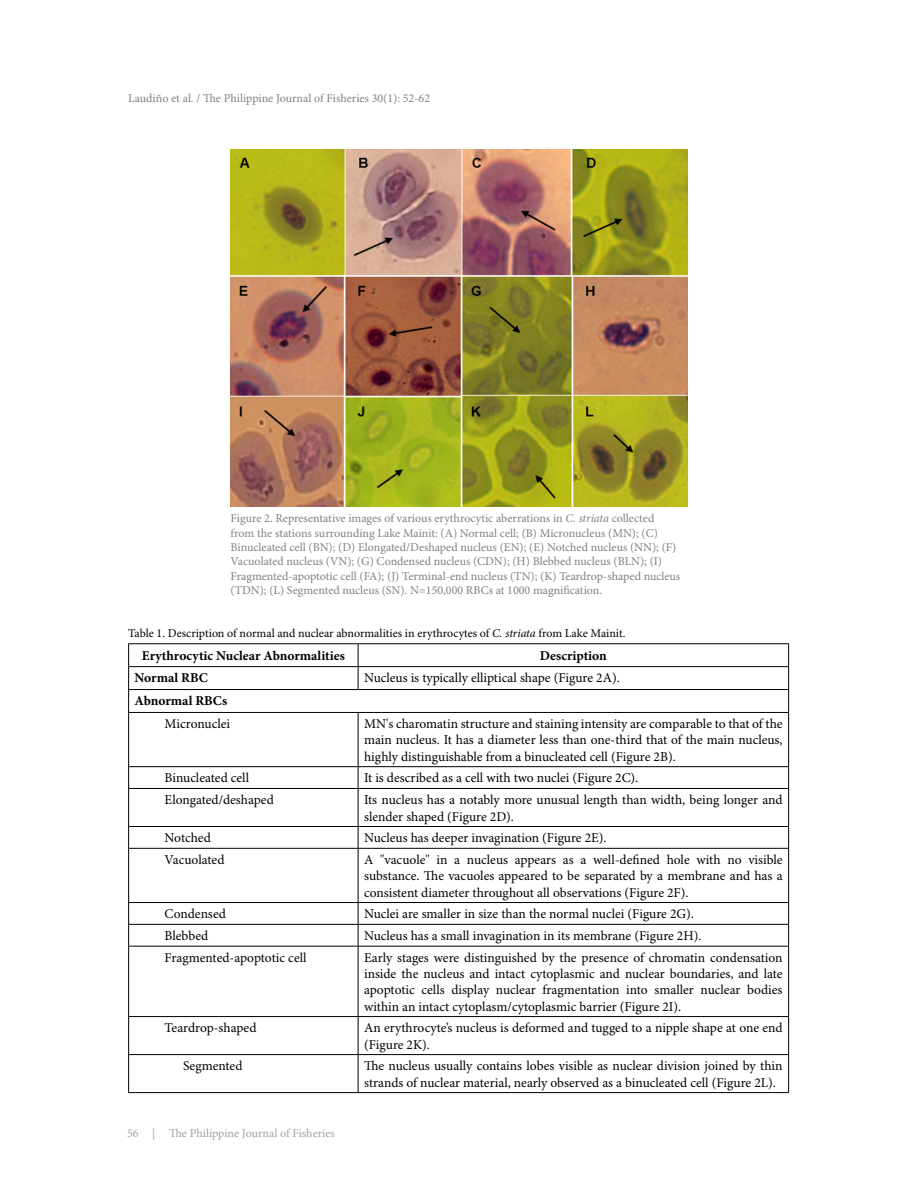
<style>
.page{position:relative;width:918px;height:1188px;background:#fff}
.page>*{position:absolute;margin:0;border:0;box-sizing:border-box;transform-origin:0 0}
.t1{font:13.5px/16.2px "Minion Pro";color:#000;text-align:justify}
.t2{font:700 13.5px "Minion Pro";color:#000}
.t3{font:12px/14.4px "Minion Pro";color:#7e8083}
.t4{font:12px "Minion Pro";color:#000}
.t5{font:12px "Minion Pro";color:#a0a1a5}
.s1{font-style:italic}
</style>
<div class="page">
<img style="left:231px;top:149px;width:456px;height:358px">
<hr style="left:128px;top:643px;width:230px;height:1px;background:#000">
<hr style="left:358px;top:643px;width:431px;height:1px;background:#000">
<hr style="left:128px;top:666px;width:230px;height:1px;background:#000">
<hr style="left:358px;top:666px;width:431px;height:1px;background:#000">
<svg style="left:358px;top:644px;width:1px;height:45px"></svg>
<hr style="left:128px;top:713px;width:1px;height:53px;background:#000">
<hr style="left:358px;top:713px;width:1px;height:53px;background:#000">
<hr style="left:788px;top:713px;width:1px;height:53px;background:#000">
<hr style="left:128px;top:766px;width:230px;height:1px;background:#000">
<svg style="left:128px;top:767px;width:1px;height:21px"></svg>
<hr style="left:358px;top:766px;width:431px;height:1px;background:#000">
<svg style="left:358px;top:767px;width:1px;height:21px"></svg>
<svg style="left:788px;top:767px;width:1px;height:21px"></svg>
<hr style="left:128px;top:788px;width:230px;height:1px;background:#000">
<hr style="left:128px;top:789px;width:1px;height:37px;background:#000">
<hr style="left:358px;top:788px;width:431px;height:1px;background:#000">
<hr style="left:358px;top:789px;width:1px;height:37px;background:#000">
<hr style="left:788px;top:789px;width:1px;height:37px;background:#000">
<hr style="left:128px;top:826px;width:230px;height:1px;background:#000">
<svg style="left:128px;top:827px;width:1px;height:21px"></svg>
<hr style="left:358px;top:826px;width:431px;height:1px;background:#000">
<svg style="left:358px;top:827px;width:1px;height:21px"></svg>
<svg style="left:788px;top:827px;width:1px;height:21px"></svg>
<hr style="left:128px;top:848px;width:230px;height:1px;background:#000">
<hr style="left:128px;top:849px;width:1px;height:53px;background:#000">
<hr style="left:358px;top:848px;width:431px;height:1px;background:#000">
<hr style="left:358px;top:849px;width:1px;height:53px;background:#000">
<hr style="left:788px;top:849px;width:1px;height:53px;background:#000">
<hr style="left:128px;top:902px;width:230px;height:1px;background:#000">
<hr style="left:358px;top:902px;width:431px;height:1px;background:#000">
<hr style="left:128px;top:924px;width:230px;height:1px;background:#000">
<svg style="left:128px;top:903px;width:1px;height:43px"></svg>
<hr style="left:358px;top:924px;width:431px;height:1px;background:#000">
<svg style="left:358px;top:903px;width:1px;height:43px"></svg>
<svg style="left:788px;top:903px;width:1px;height:43px"></svg>
<hr style="left:128px;top:946px;width:230px;height:1px;background:#000">
<hr style="left:128px;top:947px;width:1px;height:69px;background:#000">
<hr style="left:358px;top:946px;width:431px;height:1px;background:#000">
<hr style="left:358px;top:947px;width:1px;height:69px;background:#000">
<hr style="left:788px;top:947px;width:1px;height:69px;background:#000">
<hr style="left:128px;top:1016px;width:230px;height:1px;background:#000">
<hr style="left:128px;top:1017px;width:1px;height:37px;background:#000">
<hr style="left:358px;top:1016px;width:431px;height:1px;background:#000">
<hr style="left:358px;top:1017px;width:1px;height:37px;background:#000">
<hr style="left:788px;top:1017px;width:1px;height:37px;background:#000">
<hr style="left:128px;top:1054px;width:230px;height:1px;background:#000">
<hr style="left:128px;top:1055px;width:1px;height:37px;background:#000">
<hr style="left:358px;top:1054px;width:431px;height:1px;background:#000">
<hr style="left:358px;top:1055px;width:1px;height:37px;background:#000">
<hr style="left:788px;top:1055px;width:1px;height:37px;background:#000">
<hr style="left:128px;top:1092px;width:230px;height:1px;background:#000">
<hr style="left:358px;top:1092px;width:431px;height:1px;background:#000">
<hr style="left:128px;top:689px;width:230px;height:1px;background:#000">
<svg style="left:128px;top:644px;width:1px;height:68px"></svg>
<hr style="left:358px;top:689px;width:431px;height:1px;background:#000">
<svg style="left:788px;top:644px;width:1px;height:68px"></svg>
<hr style="left:128px;top:712px;width:230px;height:1px;background:#000">
<hr style="left:358px;top:712px;width:431px;height:1px;background:#000">
<p class="t3" style="left:128px;top:91px;width:303px">Laudiño et al. / The Philippine Journal of Fisheries 30(1): 52-62</p>
<p class="t3" style="left:231px;top:512px;width:451px">Figure 2. Representative images of various erythrocytic aberrations in <span class="s1">C. striata</span> collected from the stations surrounding Lake Mainit: (A) Normal cell; (B) Micronucleus (MN); (C)<br>Binucleated cell (BN); (D) Elongated/Deshaped nucleus (EN); (E) Notched nucleus (NN); (F)<br>Vacuolated nucleus (VN); (G) Condensed nucleus (CDN); (H) Blebbed nucleus (BLN); (I)<br>Fragmented-apoptotic cell (FA); (J) Terminal-end nucleus (TN); (K) Teardrop-shaped nucleus (TDN); (L) Segmented nucleus (SN). N=150,000 RBCs at 1000 magnification.</p>
<p class="t4" style="left:128px;top:626px;width:499px">Table 1. Description of normal and nuclear abnormalities in erythrocytes of <span class="s1">C. striata</span> from Lake Mainit.</p>
<p class="t2" style="left:142px;top:646px;width:205px">Erythrocytic Nuclear Abnormalities</p>
<p class="t2" style="left:540px;top:646px;width:69px">Description</p>
<p class="t2" style="left:135px;top:669px;width:75px">Normal RBC</p>
<p class="t1" style="left:364px;top:671px;width:257px">Nucleus is typically elliptical shape (Figure 2A).</p>
<p class="t2" style="left:135px;top:692px;width:94px">Abnormal RBCs</p>
<p class="t1" style="left:165px;top:716px;width:67px">Micronuclei</p>
<p class="t1" style="left:364px;top:716px;width:420px">MN's charomatin structure and staining intensity are comparable to that of the main nucleus. It has a diameter less than one-third that of the main nucleus, highly distinguishable from a binucleated cell (Figure 2B).</p>
<p class="t1" style="left:165px;top:771px;width:86px">Binucleated cell</p>
<p class="t1" style="left:364px;top:771px;width:276px">It is described as a cell with two nuclei (Figure 2C).</p>
<p class="t1" style="left:165px;top:792px;width:111px">Elongated/deshaped</p>
<p class="t1" style="left:364px;top:792px;width:420px">Its nucleus has a notably more unusual length than width, being longer and slender shaped (Figure 2D).</p>
<p class="t1" style="left:165px;top:830px;width:48px">Notched</p>
<p class="t1" style="left:364px;top:830px;width:244px">Nucleus has deeper invagination (Figure 2E).</p>
<p class="t1" style="left:165px;top:852px;width:61px">Vacuolated</p>
<p class="t1" style="left:364px;top:852px;width:420px">A "vacuole" in a nucleus appears as a well-defined hole with no visible substance. The vacuoles appeared to be separated by a membrane and has a consistent diameter throughout all observations (Figure 2F).</p>
<p class="t1" style="left:165px;top:906px;width:63px">Condensed</p>
<p class="t1" style="left:364px;top:906px;width:331px">Nuclei are smaller in size than the normal nuclei (Figure 2G).</p>
<p class="t1" style="left:165px;top:928px;width:45px">Blebbed</p>
<p class="t1" style="left:364px;top:928px;width:339px">Nucleus has a small invagination in its membrane (Figure 2H).</p>
<p class="t1" style="left:165px;top:950px;width:143px">Fragmented-apoptotic cell</p>
<p class="t1" style="left:364px;top:950px;width:420px">Early stages were distinguished by the presence of chromatin condensation inside the nucleus and intact cytoplasmic and nuclear boundaries, and late apoptotic cells display nuclear fragmentation into smaller nuclear bodies within an intact cytoplasm/cytoplasmic barrier (Figure 2I).</p>
<p class="t1" style="left:165px;top:1021px;width:93px">Teardrop-shaped</p>
<p class="t1" style="left:364px;top:1021px;width:420px">An erythrocyte’s nucleus is deformed and tugged to a nipple shape at one end (Figure 2K).</p>
<p class="t1" style="left:183px;top:1059px;width:61px">Segmented</p>
<p class="t1" style="left:364px;top:1059px;width:420px">The nucleus usually contains lobes visible as nuclear division joined by thin strands of nuclear material, nearly observed as a binucleated cell (Figure 2L).</p>
<p class="t5" style="left:127px;top:1126px;width:209px">56 | The Philippine Journal of Fisheries</p>
</div>
